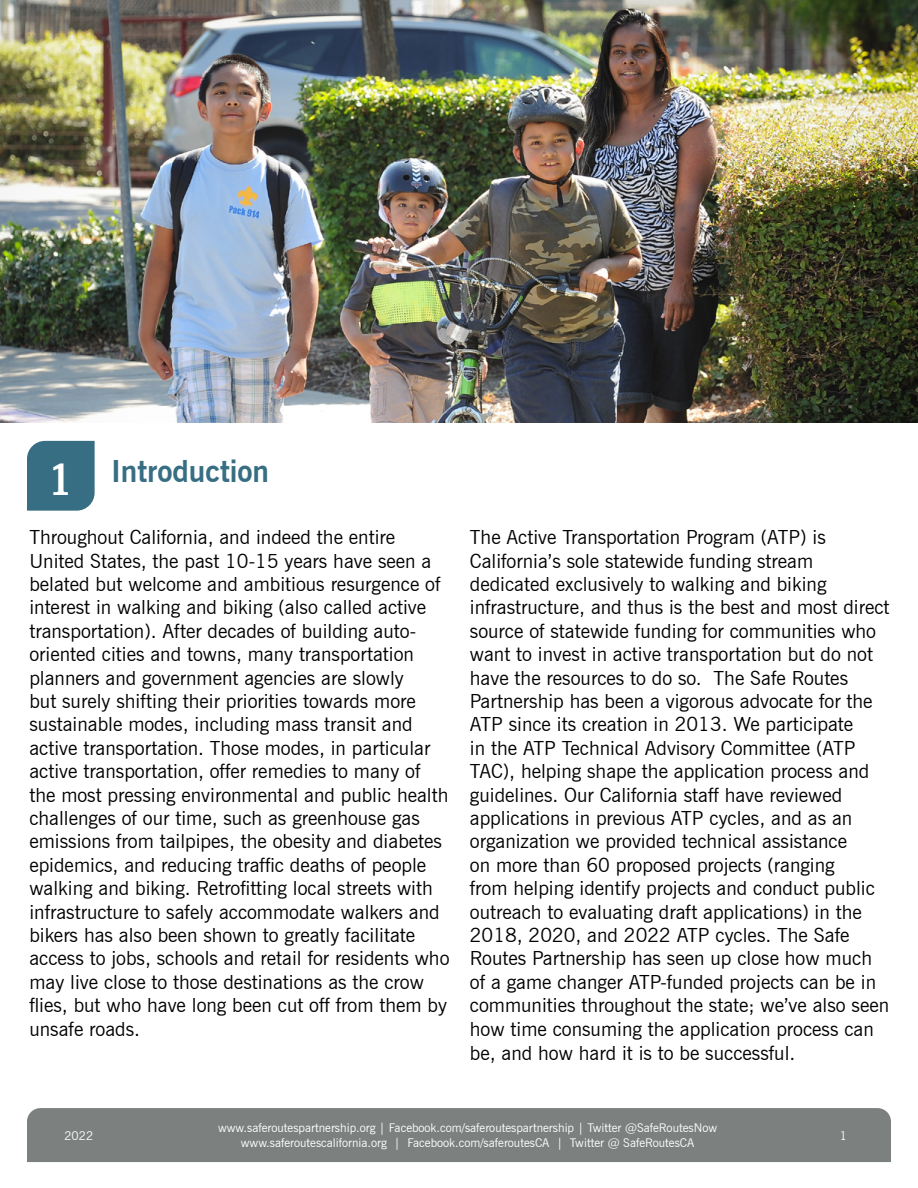
<style>
.page{position:relative;width:918px;height:1188px;background:#fff}
.page>*{position:absolute;margin:0;border:0;box-sizing:border-box;transform-origin:0 0}
.t1{font:45px "Stag";color:#fff}
.t2{font:700 30px "News Gothic BT";color:#386e83}
.t3{font:19.5px/23.4px "News Gothic BT";color:#000}
.t4{font:12px/14.4px "News Gothic BT";color:#fff;text-align:center}
</style>
<div class="page">
<div style="left:27px;top:1108px;width:864px;height:54px;background:#7c8180"></div>
<div style="left:27px;top:441px;width:68px;height:70px;background:#386e83"></div>
<img style="left:0;top:0;width:918px;height:422px">
<h1 class="t1" style="left:53px;top:445px;width:17px">1</h1>
<h2 class="t2" style="left:111px;top:454px;width:160px">Introduction</h2>
<p class="t3" style="left:29px;top:525px;width:422px">Throughout California, and indeed the entire United States, the past 10-15 years have seen a belated but welcome and ambitious resurgence of interest in walking and biking (also called active transportation). After decades of building auto&shy;oriented cities and towns, many transportation planners and government agencies are slowly<br>but surely shifting their priorities towards more sustainable modes, including mass transit and active transportation. Those modes, in particular active transportation, offer remedies to many of the most pressing environmental and public health challenges of our time, such as greenhouse gas emissions from tailpipes, the obesity and diabetes epidemics, and reducing traffic deaths of people walking and biking. Retrofitting local streets with infrastructure to safely accommodate walkers and bikers has also been shown to greatly facilitate access to jobs, schools and retail for residents who may live close to those destinations as the crow flies, but who have long been cut off from them by unsafe roads.</p>
<p class="t3" style="left:470px;top:525px;width:421px">The Active Transportation Program (ATP) is California’s sole statewide funding stream dedicated exclusively to walking and biking infrastructure, and thus is the best and most direct source of statewide funding for communities who want to invest in active transportation but do not have the resources to do so. The Safe Routes Partnership has been a vigorous advocate for the ATP since its creation in 2013. We participate<br>in the ATP Technical Advisory Committee (ATP TAC), helping shape the application process and guidelines. Our California staff have reviewed applications in previous ATP cycles, and as an organization we provided technical assistance<br>on more than 60 proposed projects (ranging<br>from helping identify projects and conduct public outreach to evaluating draft applications) in the 2018, 2020, and 2022 ATP cycles. The Safe Routes Partnership has seen up close how much of a game changer ATP-funded projects can be in communities throughout the state; we’ve also seen how time consuming the application process can be, and how hard it is to be successful.</p>
<p class="t4" style="left:218px;top:1121px;width:501px">www.saferoutespartnership.org | Facebook.com/saferoutespartnership | Twitter @SafeRoutesNow www.saferoutescalifornia.org | Facebook.com/saferoutesCA | Twitter @ SafeRoutesCA</p>
<p class="t4" style="left:64px;top:1129px;width:30px">2022</p>
<p class="t4" style="left:840px;top:1128px;width:9px">1</p>
</div>
